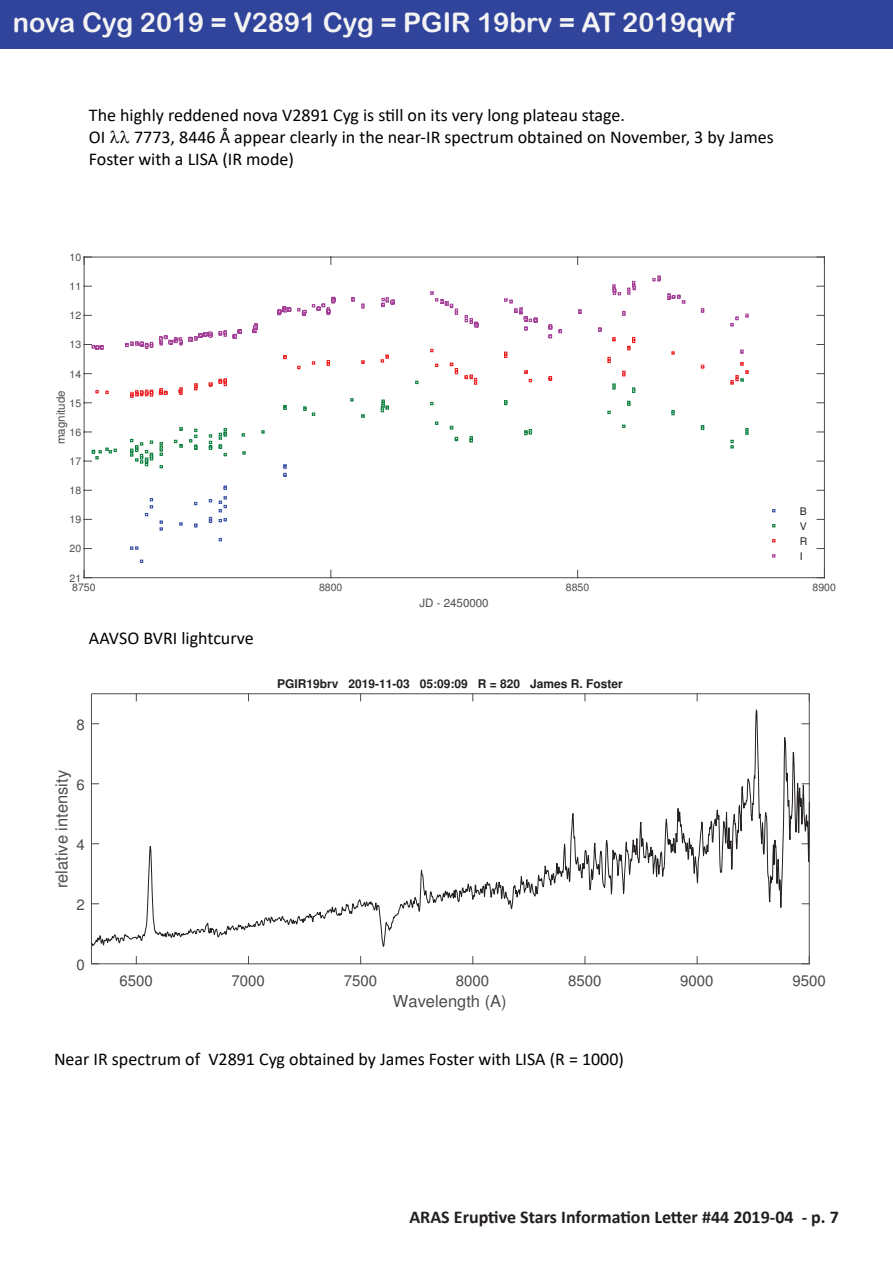
<style>
.page{position:relative;width:893px;height:1263px;background:#fff}
.page>*{position:absolute;margin:0;border:0;box-sizing:border-box;transform-origin:0 0}
.t1{font:27px "Arial Rounded MT Bold";color:#f4f3f3}
.t2{font:18px/21.6px "Calibri";color:#000}
.t3{font:700 18px "Calibri";color:#231f20}
.t4{font:16.5px "Helvetica";color:#4b4c4d}
.t5{font:15px "Helvetica";color:#4b4c4d}
.t6{font:700 12px "Helvetica";color:#231f20}
.t7{font:11.55px "Helvetica";color:#4b4c4d}
.t8{font:10.5px "Helvetica";color:#4b4c4d}
.t9{font:10.5px/15px "Helvetica";color:#231f20;text-align:justify}
</style>
<div class="page">
<div style="left:0;top:0;width:893px;height:49px;background:#31449c"></div>
<hr style="left:91px;top:963px;width:718px;height:1px;background:#4b4c4d">
<hr style="left:91px;top:693px;width:718px;height:1px;background:#4b4c4d">
<hr style="left:91px;top:694px;width:1px;height:270px;background:#4b4c4d">
<hr style="left:809px;top:694px;width:1px;height:270px;background:#4b4c4d">
<svg style="left:802px;top:956px;width:8px;height:8px"></svg>
<svg style="left:90px;top:705px;width:720px;height:243px"></svg>
<hr style="left:84px;top:577px;width:740px;height:1px;background:#4b4c4d">
<hr style="left:84px;top:257px;width:740px;height:1px;background:#4b4c4d">
<hr style="left:84px;top:257px;width:1px;height:321px;background:#4b4c4d">
<hr style="left:824px;top:257px;width:1px;height:321px;background:#4b4c4d">
<svg style="left:84px;top:257px;width:7px;height:7px"></svg>
<svg style="left:817px;top:257px;width:7px;height:7px"></svg>
<svg style="left:130px;top:546px;width:8px;height:4px"></svg>
<svg style="left:145px;top:498px;width:8px;height:18px"></svg>
<svg style="left:160px;top:520px;width:3px;height:11px"></svg>
<svg style="left:179px;top:522px;width:4px;height:4px"></svg>
<svg style="left:194px;top:523px;width:3px;height:4px"></svg>
<svg style="left:209px;top:517px;width:3px;height:6px"></svg>
<svg style="left:219px;top:496px;width:8px;height:16px"></svg>
<svg style="left:219px;top:518px;width:8px;height:4px"></svg>
<svg style="left:224px;top:485px;width:3px;height:5px"></svg>
<svg style="left:283px;top:464px;width:4px;height:13px"></svg>
<svg style="left:84px;top:447px;width:33px;height:15px"></svg>
<svg style="left:130px;top:439px;width:23px;height:27px"></svg>
<svg style="left:160px;top:442px;width:3px;height:14px"></svg>
<svg style="left:179px;top:427px;width:4px;height:4px"></svg>
<svg style="left:174px;top:440px;width:9px;height:8px"></svg>
<svg style="left:189px;top:429px;width:8px;height:21px"></svg>
<svg style="left:209px;top:434px;width:3px;height:16px"></svg>
<svg style="left:219px;top:428px;width:8px;height:28px"></svg>
<svg style="left:242px;top:433px;width:3px;height:4px"></svg>
<svg style="left:242px;top:451px;width:4px;height:4px"></svg>
<svg style="left:261px;top:430px;width:4px;height:4px"></svg>
<svg style="left:283px;top:405px;width:4px;height:5px"></svg>
<svg style="left:303px;top:406px;width:12px;height:10px"></svg>
<svg style="left:350px;top:398px;width:4px;height:4px"></svg>
<svg style="left:361px;top:414px;width:4px;height:4px"></svg>
<svg style="left:381px;top:399px;width:8px;height:13px"></svg>
<svg style="left:435px;top:421px;width:3px;height:4px"></svg>
<svg style="left:469px;top:436px;width:4px;height:6px"></svg>
<svg style="left:504px;top:400px;width:3px;height:5px"></svg>
<svg style="left:524px;top:429px;width:8px;height:6px"></svg>
<svg style="left:607px;top:411px;width:4px;height:3px"></svg>
<svg style="left:612px;top:383px;width:4px;height:7px"></svg>
<svg style="left:627px;top:401px;width:3px;height:5px"></svg>
<svg style="left:632px;top:387px;width:3px;height:6px"></svg>
<svg style="left:671px;top:410px;width:4px;height:5px"></svg>
<svg style="left:701px;top:425px;width:3px;height:5px"></svg>
<svg style="left:730px;top:440px;width:4px;height:8px"></svg>
<svg style="left:745px;top:428px;width:4px;height:7px"></svg>
<svg style="left:95px;top:390px;width:4px;height:3px"></svg>
<svg style="left:105px;top:391px;width:4px;height:3px"></svg>
<svg style="left:130px;top:390px;width:23px;height:8px"></svg>
<svg style="left:159px;top:388px;width:8px;height:7px"></svg>
<svg style="left:179px;top:387px;width:4px;height:8px"></svg>
<svg style="left:194px;top:383px;width:3px;height:7px"></svg>
<svg style="left:209px;top:382px;width:3px;height:5px"></svg>
<svg style="left:219px;top:378px;width:8px;height:8px"></svg>
<svg style="left:283px;top:355px;width:4px;height:4px"></svg>
<svg style="left:312px;top:361px;width:3px;height:4px"></svg>
<svg style="left:327px;top:360px;width:3px;height:6px"></svg>
<svg style="left:361px;top:360px;width:4px;height:4px"></svg>
<svg style="left:381px;top:354px;width:8px;height:9px"></svg>
<svg style="left:430px;top:349px;width:4px;height:3px"></svg>
<svg style="left:450px;top:363px;width:8px;height:11px"></svg>
<svg style="left:465px;top:374px;width:12px;height:11px"></svg>
<svg style="left:504px;top:352px;width:3px;height:6px"></svg>
<svg style="left:524px;top:370px;width:8px;height:12px"></svg>
<svg style="left:549px;top:376px;width:3px;height:5px"></svg>
<svg style="left:607px;top:357px;width:4px;height:6px"></svg>
<svg style="left:612px;top:337px;width:4px;height:4px"></svg>
<svg style="left:622px;top:371px;width:3px;height:5px"></svg>
<svg style="left:627px;top:337px;width:8px;height:13px"></svg>
<svg style="left:671px;top:351px;width:4px;height:4px"></svg>
<svg style="left:701px;top:365px;width:3px;height:4px"></svg>
<svg style="left:730px;top:362px;width:19px;height:23px"></svg>
<svg style="left:84px;top:344px;width:20px;height:6px"></svg>
<svg style="left:125px;top:341px;width:28px;height:8px"></svg>
<svg style="left:159px;top:332px;width:53px;height:13px"></svg>
<svg style="left:219px;top:330px;width:8px;height:7px"></svg>
<svg style="left:233px;top:329px;width:9px;height:10px"></svg>
<svg style="left:252px;top:323px;width:6px;height:10px"></svg>
<svg style="left:277px;top:306px;width:14px;height:9px"></svg>
<svg style="left:297px;top:297px;width:38px;height:19px"></svg>
<svg style="left:351px;top:297px;width:4px;height:4px"></svg>
<svg style="left:361px;top:303px;width:4px;height:6px"></svg>
<svg style="left:381px;top:297px;width:14px;height:10px"></svg>
<svg style="left:430px;top:291px;width:28px;height:24px"></svg>
<svg style="left:465px;top:315px;width:13px;height:12px"></svg>
<svg style="left:504px;top:298px;width:33px;height:32px"></svg>
<svg style="left:549px;top:324px;width:3px;height:14px"></svg>
<svg style="left:559px;top:329px;width:3px;height:4px"></svg>
<svg style="left:578px;top:309px;width:4px;height:5px"></svg>
<svg style="left:598px;top:327px;width:3px;height:5px"></svg>
<svg style="left:612px;top:284px;width:9px;height:11px"></svg>
<svg style="left:622px;top:311px;width:3px;height:5px"></svg>
<svg style="left:627px;top:281px;width:9px;height:14px"></svg>
<svg style="left:652px;top:276px;width:9px;height:5px"></svg>
<svg style="left:667px;top:293px;width:18px;height:11px"></svg>
<svg style="left:701px;top:308px;width:3px;height:5px"></svg>
<svg style="left:730px;top:316px;width:9px;height:10px"></svg>
<svg style="left:740px;top:350px;width:4px;height:4px"></svg>
<svg style="left:745px;top:314px;width:4px;height:4px"></svg>
<h1 class="t1" style="left:13px;top:7px;width:723px">nova Cyg 2019 = V2891 Cyg = PGIR 19brv = AT 2019qwf</h1>
<p class="t2" style="left:89px;top:104px;width:686px">The highly reddened nova V2891 Cyg is still on its very long plateau stage.<br>OI ●● 7773, 8446 Å appear clearly in the near-IR spectrum obtained on November, 3 by James<br>Foster with a LISA (IR mode)</p>
<p class="t8" style="left:70px;top:253px;width:13px">10</p>
<p class="t8" style="left:70px;top:282px;width:13px">11</p>
<p class="t8" style="left:70px;top:312px;width:13px">12</p>
<p class="t8" style="left:70px;top:341px;width:13px">13</p>
<p class="t8" style="left:70px;top:370px;width:13px">14</p>
<p class="t8" style="left:70px;top:399px;width:13px">15</p>
<p class="t8" style="left:70px;top:428px;width:13px">16</p>
<p class="t8" style="left:70px;top:457px;width:13px">17</p>
<p class="t8" style="left:70px;top:486px;width:13px">18</p>
<p class="t8" style="left:70px;top:516px;width:13px">19</p>
<p class="t8" style="left:70px;top:545px;width:13px">20</p>
<p class="t8" style="left:70px;top:574px;width:13px">21</p>
<p class="t7" style="left:56px;top:444px;width:55px;rotate:-90deg">magnitude</p>
<p class="t9" style="left:800px;top:504px;width:9px">B V R I</p>
<p class="t8" style="left:72px;top:583px;width:25px">8750</p>
<p class="t8" style="left:319px;top:583px;width:25px">8800</p>
<p class="t8" style="left:566px;top:583px;width:25px">8850</p>
<p class="t8" style="left:813px;top:583px;width:25px">8900</p>
<p class="t7" style="left:419px;top:598px;width:71px">JD - 2450000</p>
<p class="t2" style="left:89px;top:627px;width:166px">AAVSO BVRI lightcurve</p>
<p class="t5" style="left:76px;top:719px;width:10px">8</p>
<p class="t4" style="left:55px;top:888px;width:120px;rotate:-90deg">relative intensity</p>
<p class="t5" style="left:76px;top:779px;width:10px">6</p>
<p class="t5" style="left:76px;top:839px;width:10px">4</p>
<p class="t5" style="left:76px;top:899px;width:10px">2</p>
<p class="t5" style="left:76px;top:959px;width:10px">0</p>
<p class="t6" style="left:277px;top:677px;width:347px">PGIR19brv 2019-11-03 05:09:09 R = 820 James R. Foster</p>
<p class="t5" style="left:119px;top:974px;width:35px">6500</p>
<p class="t5" style="left:232px;top:974px;width:35px">7000</p>
<p class="t5" style="left:344px;top:974px;width:35px">7500</p>
<p class="t5" style="left:456px;top:974px;width:35px">8000</p>
<p class="t5" style="left:568px;top:974px;width:35px">8500</p>
<p class="t5" style="left:680px;top:974px;width:35px">9000</p>
<p class="t5" style="left:792px;top:974px;width:35px">9500</p>
<p class="t4" style="left:393px;top:995px;width:115px">Wavelength (A)</p>
<p class="t2" style="left:54px;top:1048px;width:571px">Near IR spectrum of V2891 Cyg obtained by James Foster with LISA (R = 1000)</p>
<p class="t3" style="left:409px;top:1204px;width:431px">ARAS Eruptive Stars Information Letter #44 2019-04 - p. 7</p>
</div>
